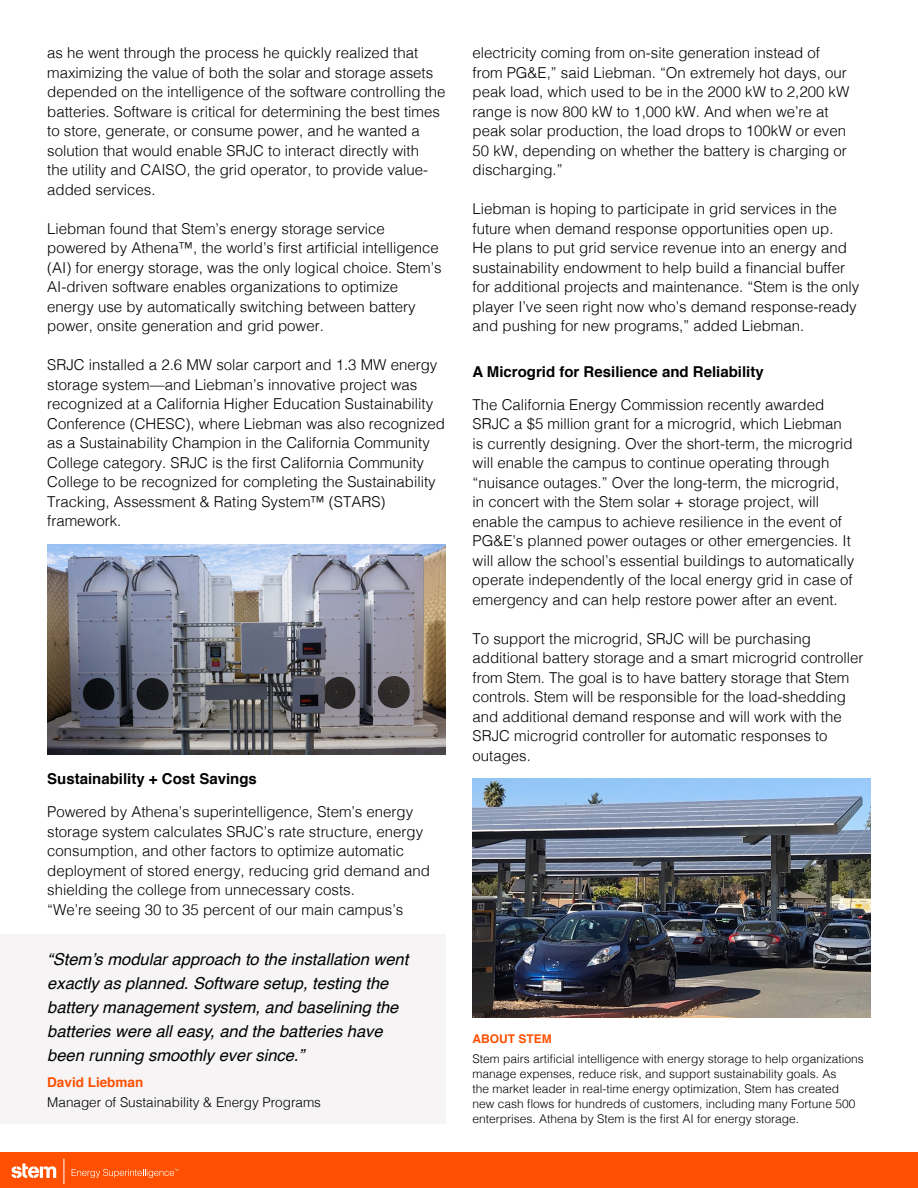
<style>
.page{position:relative;width:918px;height:1188px;background:#fff}
.page>*{position:absolute;margin:0;border:0;box-sizing:border-box;transform-origin:0 0}
.STEM_eBOOK_Body_Copy{font:italic 16.5px/24px "Helvetica";color:#000}
.STEM_eBOOK_Body_Copy-2{font:300 15px/19.5px "Helvetica";color:#000}
.STEM_eBOOK_Body_Copy-3{font:700 15px "Helvetica";color:#000}
.STEM_eBOOK_Body_Copy-4{font:300 13.5px/19.5px "Helvetica";color:#000}
.STEM_eBOOK_Body_Copy-5{font:300 12px/15px "Helvetica";color:#000}
.s1{font-weight:700;color:#fe5000}
</style>
<div class="page">
<div style="left:0;top:1153px;width:918px;height:35px;background:#fe5000"></div>
<svg style="left:72px;top:1169px;width:106px;height:9px"></svg>
<svg style="left:11px;top:1164px;width:45px;height:14px"></svg>
<svg style="left:64px;top:1159px;width:1px;height:25px"></svg>
<div style="left:0;top:934px;width:446px;height:190px;background:#f6f4f4"></div>
<img style="left:47px;top:545px;width:399px;height:209px">
<img style="left:473px;top:779px;width:398px;height:238px">
<p class="STEM_eBOOK_Body_Copy-2" style="left:47px;top:42px;width:400px">as he went through the process he quickly realized that maximizing the value of both the solar and storage assets depended on the intelligence of the software controlling the batteries. Software is critical for determining the best times to store, generate, or consume power, and he wanted a solution that would enable SRJC to interact directly with<br>the utility and CAISO, the grid operator, to provide value&shy;added services.</p>
<p class="STEM_eBOOK_Body_Copy-2" style="left:47px;top:217px;width:396px">Liebman found that Stem’s energy storage service powered by Athena™, the world’s first artificial intelligence (AI) for energy storage, was the only logical choice. Stem’s AI-driven software enables organizations to optimize energy use by automatically switching between battery power, onsite generation and grid power.</p>
<p class="STEM_eBOOK_Body_Copy-2" style="left:47px;top:354px;width:399px">SRJC installed a 2.6 MW solar carport and 1.3 MW energy storage system—and Liebman’s innovative project was recognized at a California Higher Education Sustainability Conference (CHESC), where Liebman was also recognized as a Sustainability Champion in the California Community College category. SRJC is the first California Community College to be recognized for completing the Sustainability Tracking, Assessment &amp; Rating System™ (STARS) framework.</p>
<p class="STEM_eBOOK_Body_Copy-3" style="left:47px;top:767px;width:211px">Sustainability + Cost Savings</p>
<p class="STEM_eBOOK_Body_Copy-2" style="left:47px;top:801px;width:384px">Powered by Athena’s superintelligence, Stem’s energy storage system calculates SRJC’s rate structure, energy consumption, and other factors to optimize automatic deployment of stored energy, reducing grid demand and shielding the college from unnecessary costs.</p>
<p class="STEM_eBOOK_Body_Copy-2" style="left:47px;top:898px;width:357px">“We’re seeing 30 to 35 percent of our main campus’s</p>
<p class="STEM_eBOOK_Body_Copy" style="left:47px;top:948px;width:363px">“Stem’s modular approach to the installation went exactly as planned. Software setup, testing the battery management system, and baselining the batteries were all easy, and the batteries have been running smoothly ever since.”</p>
<p class="STEM_eBOOK_Body_Copy-4" style="left:47px;top:1072px;width:275px"><span class="s1">David Liebman<br></span>Manager of Sustainability &amp; Energy Programs</p>
<p class="STEM_eBOOK_Body_Copy-2" style="left:473px;top:42px;width:378px">electricity coming from on-site generation instead of from PG&amp;E,” said Liebman. “On extremely hot days, our peak load, which used to be in the 2000 kW to 2,200 kW range is now 800 kW to 1,000 kW. And when we’re at peak solar production, the load drops to 100kW or even 50 kW, depending on whether the battery is charging or discharging.”</p>
<p class="STEM_eBOOK_Body_Copy-2" style="left:473px;top:198px;width:388px">Liebman is hoping to participate in grid services in the future when demand response opportunities open up.<br>He plans to put grid service revenue into an energy and sustainability endowment to help build a financial buffer for additional projects and maintenance. “Stem is the only player I’ve seen right now who’s demand response-ready and pushing for new programs,” added Liebman.</p>
<p class="STEM_eBOOK_Body_Copy-3" style="left:473px;top:359px;width:293px">A Microgrid for Resilience and Reliability</p>
<p class="STEM_eBOOK_Body_Copy-2" style="left:473px;top:394px;width:383px">The California Energy Commission recently awarded SRJC a $5 million grant for a microgrid, which Liebman is currently designing. Over the short-term, the microgrid will enable the campus to continue operating through “nuisance outages.” Over the long-term, the microgrid, in concert with the Stem solar + storage project, will enable the campus to achieve resilience in the event of PG&amp;E’s planned power outages or other emergencies. It will allow the school’s essential buildings to automatically operate independently of the local energy grid in case of emergency and can help restore power after an event.</p>
<p class="STEM_eBOOK_Body_Copy-2" style="left:473px;top:628px;width:392px">To support the microgrid, SRJC will be purchasing additional battery storage and a smart microgrid controller from Stem. The goal is to have battery storage that Stem controls. Stem will be responsible for the load-shedding and additional demand response and will work with the SRJC microgrid controller for automatic responses to outages.</p>
<p class="STEM_eBOOK_Body_Copy-5" style="left:473px;top:1028px;width:393px;line-height:19.5px"><span class="s1">ABOUT STEM<br></span>Stem pairs artificial intelligence with energy storage to help organizations</p>
<p class="STEM_eBOOK_Body_Copy-5" style="left:473px;top:1065px;width:384px">manage expenses, reduce risk, and support sustainability goals. As the market leader in real-time energy optimization, Stem has created new cash flows for hundreds of customers, including many Fortune 500 enterprises. Athena by Stem is the first AI for energy storage.</p>
</div>
